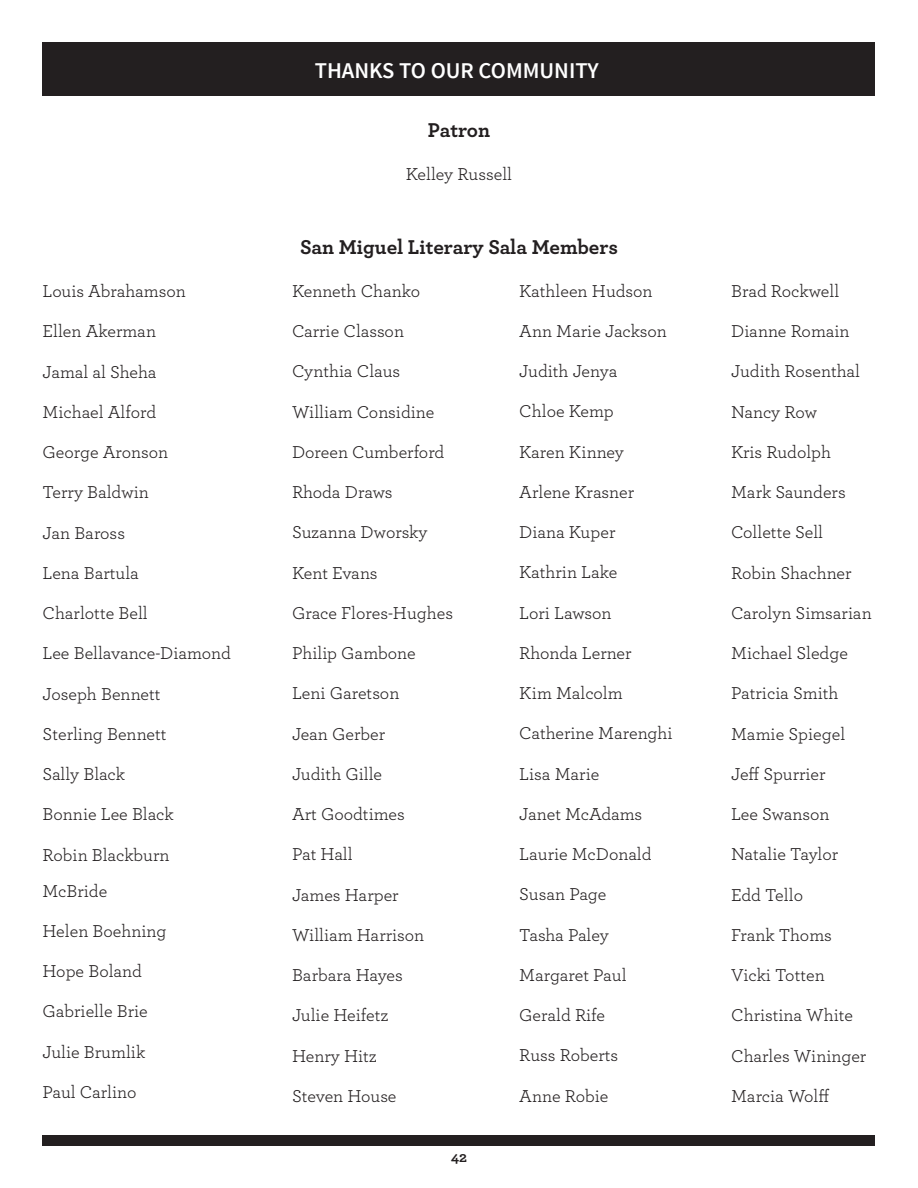
<style>
.page{position:relative;width:918px;height:1188px;background:#fff}
.page>*{position:absolute;margin:0;border:0;box-sizing:border-box;transform-origin:0 0}
.t1{font:600 22.5px "Source Sans Pro";color:#fff}
.t2{font:700 21px "Archer";color:#231f20}
.t3{font:18px/36px "Archer";color:#231f20}
.t4{font:700 15px "Archer";color:#231f20}
</style>
<div class="page">
<div style="left:43px;top:43px;width:832px;height:53px;background:#231f20"></div>
<div style="left:43px;top:1135px;width:832px;height:10px;background:#231f20"></div>
<p class="t3" style="left:43px;top:272px;width:145px">Louis Abrahamson</p>
<p class="t3" style="left:43px;top:312px;width:115px">Ellen Akerman</p>
<p class="t3" style="left:43px;top:353px;width:116px">Jamal al Sheha</p>
<p class="t3" style="left:43px;top:393px;width:115px">Michael Alford</p>
<p class="t3" style="left:43px;top:433px;width:127px">George Aronson</p>
<p class="t3" style="left:43px;top:473px;width:108px">Terry Baldwin</p>
<p class="t3" style="left:43px;top:514px;width:84px">Jan Baross</p>
<p class="t3" style="left:43px;top:554px;width:98px">Lena Bartula</p>
<p class="t3" style="left:43px;top:594px;width:107px">Charlotte Bell</p>
<p class="t3" style="left:43px;top:634px;width:190px">Lee Bellavance-Diamond</p>
<p class="t3" style="left:43px;top:675px;width:120px">Joseph Bennett</p>
<p class="t3" style="left:43px;top:715px;width:126px">Sterling Bennett</p>
<p class="t3" style="left:43px;top:755px;width:84px">Sally Black</p>
<p class="t3" style="left:43px;top:795px;width:133px">Bonnie Lee Black</p>
<p class="t3" style="left:43px;top:836px;width:128px">Robin Blackburn<br>McBride</p>
<p class="t3" style="left:43px;top:912px;width:126px">Helen Boehning</p>
<p class="t3" style="left:43px;top:952px;width:101px">Hope Boland</p>
<p class="t3" style="left:43px;top:992px;width:107px">Gabrielle Brie</p>
<p class="t3" style="left:43px;top:1033px;width:104px">Julie Brumlik</p>
<p class="t3" style="left:43px;top:1073px;width:95px">Paul Carlino</p>
<p class="t1" style="left:315px;top:56px;width:285px">THANKS TO OU R COMMU NITY</p>
<p class="t2" style="left:428px;top:114px;width:64px">Patron</p>
<p class="t3" style="left:406px;top:155px;width:108px">Kelley Russell</p>
<p class="t2" style="left:300px;top:231px;width:319px">San Miguel Literary Sala Members</p>
<p class="t3" style="left:292px;top:272px;width:130px">Kenneth Chanko</p>
<p class="t3" style="left:292px;top:312px;width:114px">Carrie Classon</p>
<p class="t3" style="left:292px;top:353px;width:110px">Cynthia Claus</p>
<p class="t3" style="left:292px;top:393px;width:144px">William Considine</p>
<p class="t3" style="left:292px;top:433px;width:154px">Doreen Cumberford</p>
<p class="t3" style="left:292px;top:473px;width:102px">Rhoda Draws</p>
<p class="t3" style="left:292px;top:514px;width:137px">Suzanna Dworsky</p>
<p class="t3" style="left:292px;top:554px;width:87px">Kent Evans</p>
<p class="t3" style="left:292px;top:594px;width:163px">Grace Flores-Hughes</p>
<p class="t3" style="left:292px;top:634px;width:125px">Philip Gambone</p>
<p class="t3" style="left:292px;top:675px;width:109px">Leni Garetson</p>
<p class="t3" style="left:292px;top:715px;width:95px">Jean Gerber</p>
<p class="t3" style="left:292px;top:755px;width:92px">Judith Gille</p>
<p class="t3" style="left:292px;top:795px;width:114px">Art Goodtimes</p>
<p class="t3" style="left:292px;top:836px;width:62px">Pat Hall</p>
<p class="t3" style="left:292px;top:876px;width:108px">James Harper</p>
<p class="t3" style="left:292px;top:916px;width:134px">William Harrison</p>
<p class="t3" style="left:292px;top:956px;width:112px">Barbara Hayes</p>
<p class="t3" style="left:292px;top:997px;width:98px">Julie Heifetz</p>
<p class="t3" style="left:292px;top:1037px;width:86px">Henry Hitz</p>
<p class="t3" style="left:292px;top:1077px;width:106px">Steven House</p>
<p class="t4" style="left:451px;top:1145px;width:18px">42</p>
<p class="t3" style="left:519px;top:272px;width:135px">Kathleen Hudson</p>
<p class="t3" style="left:519px;top:312px;width:149px">Ann Marie Jackson</p>
<p class="t3" style="left:519px;top:352px;width:100px">Judith Jenya</p>
<p class="t3" style="left:519px;top:392px;width:96px">Chloe Kemp</p>
<p class="t3" style="left:519px;top:433px;width:106px">Karen Kinney</p>
<p class="t3" style="left:519px;top:473px;width:116px">Arlene Krasner</p>
<p class="t3" style="left:519px;top:513px;width:98px">Diana Kuper</p>
<p class="t3" style="left:519px;top:553px;width:100px">Kathrin Lake</p>
<p class="t3" style="left:519px;top:594px;width:94px">Lori Lawson</p>
<p class="t3" style="left:519px;top:634px;width:114px">Rhonda Lerner</p>
<p class="t3" style="left:519px;top:674px;width:105px">Kim Malcolm</p>
<p class="t3" style="left:519px;top:714px;width:155px">Catherine Marenghi</p>
<p class="t3" style="left:519px;top:755px;width:82px">Lisa Marie</p>
<p class="t3" style="left:519px;top:795px;width:125px">Janet McAdams</p>
<p class="t3" style="left:519px;top:835px;width:134px">Laurie McDonald</p>
<p class="t3" style="left:519px;top:875px;width:89px">Susan Page</p>
<p class="t3" style="left:519px;top:916px;width:91px">Tasha Paley</p>
<p class="t3" style="left:519px;top:956px;width:109px">Margaret Paul</p>
<p class="t3" style="left:519px;top:996px;width:87px">Gerald Rife</p>
<p class="t3" style="left:519px;top:1036px;width:101px">Russ Roberts</p>
<p class="t3" style="left:519px;top:1077px;width:91px">Anne Robie</p>
<p class="t3" style="left:731px;top:272px;width:110px">Brad Rockwell</p>
<p class="t3" style="left:731px;top:312px;width:120px">Dianne Romain</p>
<p class="t3" style="left:731px;top:352px;width:130px">Judith Rosenthal</p>
<p class="t3" style="left:731px;top:393px;width:87px">Nancy Row</p>
<p class="t3" style="left:731px;top:433px;width:101px">Kris Rudolph</p>
<p class="t3" style="left:731px;top:473px;width:116px">Mark Saunders</p>
<p class="t3" style="left:731px;top:513px;width:94px">Collette Sell</p>
<p class="t3" style="left:731px;top:554px;width:122px">Robin Shachner</p>
<p class="t3" style="left:731px;top:594px;width:142px">Carolyn Simsarian</p>
<p class="t3" style="left:731px;top:634px;width:118px">Michael Sledge</p>
<p class="t3" style="left:731px;top:674px;width:109px">Patricia Smith</p>
<p class="t3" style="left:731px;top:715px;width:116px">Mamie Spiegel</p>
<p class="t3" style="left:731px;top:755px;width:96px">Jeff Spurrier</p>
<p class="t3" style="left:731px;top:795px;width:100px">Lee Swanson</p>
<p class="t3" style="left:731px;top:835px;width:109px">Natalie Taylor</p>
<p class="t3" style="left:731px;top:876px;width:73px">Edd Tello</p>
<p class="t3" style="left:731px;top:916px;width:102px">Frank Thoms</p>
<p class="t3" style="left:731px;top:956px;width:95px">Vicki Totten</p>
<p class="t3" style="left:731px;top:996px;width:124px">Christina White</p>
<p class="t3" style="left:731px;top:1037px;width:137px">Charles Wininger</p>
<p class="t3" style="left:731px;top:1077px;width:100px">Marcia Wolff</p>
</div>
